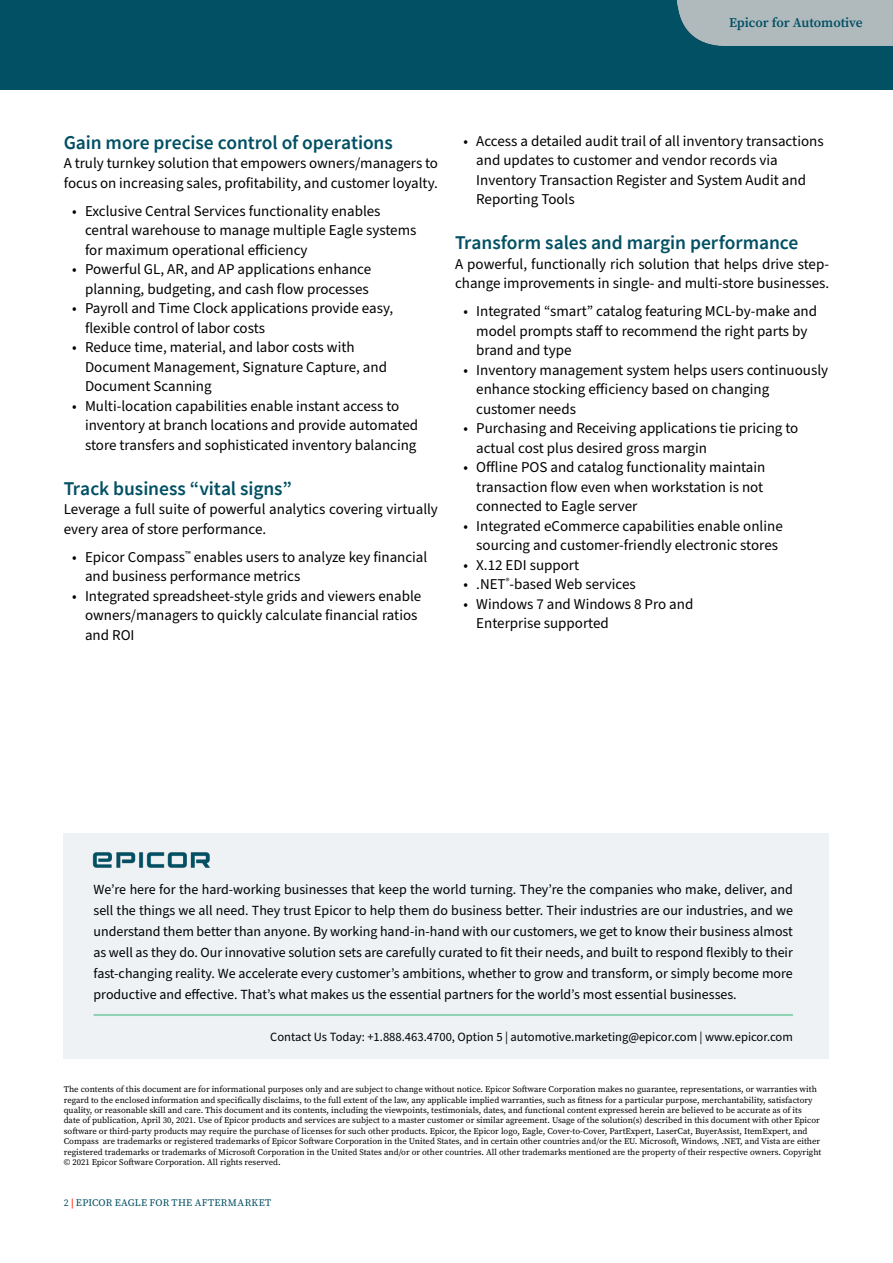
<style>
.page{position:relative;width:893px;height:1263px;background:#fff}
.page>*{position:absolute;margin:0;border:0;box-sizing:border-box;transform-origin:0 0}
.t1{font:600 19.5px "Source Sans Pro";letter-spacing:-.005em;color:#025064}
.t2{font:15px/19.5px "Source Sans Pro";color:#000}
.t3{font:13.95px/21px "Source Sans Pro";color:#000;text-align:justify}
.t4{font:600 13.35px "Source Serif Pro";color:#025064}
.t5{font:12.6px "Source Sans Pro";color:#000}
.t6{font:10.05px "Source Serif Pro";letter-spacing:.03em;color:#025064}
.t7{font:8.7px/10.5px "Source Serif Pro";color:#000}
.s1{font-size:9.6px}
.s2{font-weight:600;color:#ff2102}
</style>
<div class="page">
<div style="left:64px;top:833px;width:765px;height:226px;background:#eef2f5"></div>
<svg style="left:94px;top:1014px;width:699px;height:2px"></svg>
<img style="left:92px;top:852px;width:118px;height:16px">
<div style="left:0;top:0;width:893px;height:89px;background:#025064"></div>
<div style="left:678px;top:0;width:215px;height:45px;background:#b0babd"></div>
<p class="t4" style="left:729px;top:13px;width:135px">Epicor for Automotive</p>
<h1 class="t1" style="left:64px;top:130px;width:331px">Gain more precise control of operations</h1>
<p class="t2" style="left:64px;top:154px;width:376px">A truly turnkey solution that empowers owners/managers to focus on increasing sales, profitability, and customer loyalty.</p>
<p class="t2" style="left:85px;top:202px;width:333px;text-indent:-13px">• Exclusive Central Services functionality enables central warehouse to manage multiple Eagle systems for maximum operational efficiency</p>
<p class="t2" style="left:72px;top:260px;width:300px;text-align:right">• Powerful GL, AR, and AP applications enhance planning, budgeting, and cash flow processes</p>
<p class="t2" style="left:85px;top:299px;width:310px;text-indent:-13px">• Payroll and Time Clock applications provide easy, flexible control of labor costs</p>
<p class="t2" style="left:85px;top:338px;width:303px;text-indent:-13px">• Reduce time, material, and labor costs with<br>Document Management, Signature Capture, and<br>Document Scanning</p>
<p class="t2" style="left:85px;top:397px;width:335px;text-indent:-13px">• Multi-location capabilities enable instant access to inventory at branch locations and provide automated store transfers and sophisticated inventory balancing</p>
<h1 class="t1" style="left:64px;top:475px;width:230px">Track business “vital signs”</h1>
<p class="t2" style="left:64px;top:500px;width:376px">Leverage a full suite of powerful analytics covering virtually every area of store performance.</p>
<p class="t2" style="left:85px;top:547px;width:344px;text-indent:-13px">• Epicor Compass<sup>™</sup> enables users to analyze key financial and business performance metrics</p>
<p class="t2" style="left:85px;top:586px;width:338px;text-indent:-13px">• Integrated spreadsheet-style grids and viewers enable owners/managers to quickly calculate financial ratios and ROI</p>
<p class="t2" style="left:476px;top:132px;width:349px;text-indent:-13px">• Access a detailed audit trail of all inventory transactions and updates to customer and vendor records via Inventory Transaction Register and System Audit and Reporting Tools</p>
<h1 class="t1" style="left:455px;top:230px;width:345px">Transform sales and margin performance</h1>
<p class="t2" style="left:455px;top:254px;width:376px">A powerful, functionally rich solution that helps drive step&shy;change improvements in single- and multi-store businesses.</p>
<p class="t2" style="left:476px;top:302px;width:342px;text-indent:-13px">• Integrated “smart” catalog featuring MCL-by-make and model prompts staff to recommend the right parts by brand and type</p>
<p class="t2" style="left:476px;top:360px;width:353px;text-indent:-13px">• Inventory management system helps users continuously enhance stocking efficiency based on changing customer needs</p>
<p class="t2" style="left:476px;top:419px;width:324px;text-indent:-13px">• Purchasing and Receiving applications tie pricing to actual cost plus desired gross margin</p>
<p class="t2" style="left:476px;top:458px;width:291px;text-indent:-13px">• Offline POS and catalog functionality maintain transaction flow even when workstation is not connected to Eagle server</p>
<p class="t2" style="left:463px;top:516px;width:321px;text-align:center">• Integrated eCommerce capabilities enable online sourcing and customer-friendly electronic stores</p>
<p class="t2" style="left:463px;top:555px;width:117px">• X.12 EDI support</p>
<p class="t2" style="left:463px;top:575px;width:174px">• .NET<sup>®</sup>-based Web services</p>
<p class="t2" style="left:476px;top:594px;width:219px;text-indent:-13px">• Windows 7 and Windows 8 Pro and<br>Enterprise supported</p>
<p class="t3" style="left:94px;top:879px;width:701px">We’re here for the hard-working businesses that keep the world turning. They’re the companies who make, deliver, and sell the things we all need. They trust Epicor to help them do business better. Their industries are our industries, and we understand them better than anyone. By working hand-in-hand with our customers, we get to know their business almost as well as they do. Our innovative solution sets are carefully curated to fit their needs, and built to respond flexibly to their fast-changing reality. We accelerate every customer’s ambitions, whether to grow and transform, or simply become more productive and effective. That’s what makes us the essential partners for the world’s most essential businesses.</p>
<p class="t5" style="left:270px;top:1028px;width:524px">Contact Us Today: +1.888.463.4700, Option 5 | automotive.marketing@epicor.com | www.epicor.com</p>
<p class="t7" style="left:64px;top:1084px;width:759px">The contents of this document are for informational purposes only and are subject to change without notice. Epicor Software Corporation makes no guarantee, representations, or warranties with regard to the enclosed information and specifically disclaims, to the full extent of the law, any applicable implied warranties, such as fitness for a particular purpose, merchantability, satisfactory quality, or reasonable skill and care. This document and its contents, including the viewpoints, testimonials, dates, and functional content expressed herein are believed to be accurate as of its<br>date of publication, April 30, 2021. Use of Epicor products and services are subject to a master customer or similar agreement. Usage of the solution(s) described in this document with other Epicor software or third-party products may require the purchase of licenses for such other products. Epicor, the Epicor logo, Eagle, Cover-to-Cover, PartExpert, LaserCat, BuyerAssist, ItemExpert, and Compass are trademarks or registered trademarks of Epicor Software Corporation in the United States, and in certain other countries and/or the EU. Microsoft, Windows, .NET, and Vista are either registered trademarks or trademarks of Microsoft Corporation in the United States and/or or other countries. All other trademarks mentioned are the property of their respective owners. Copyright © 2021 Epicor Software Corporation. All rights reserved.</p>
<p class="t6" style="left:64px;top:1196px;width:209px"><span class="s1">2</span> <span class="s2">|</span> EPICOR EAGLE FOR THE AFTERMARKET</p>
</div>
